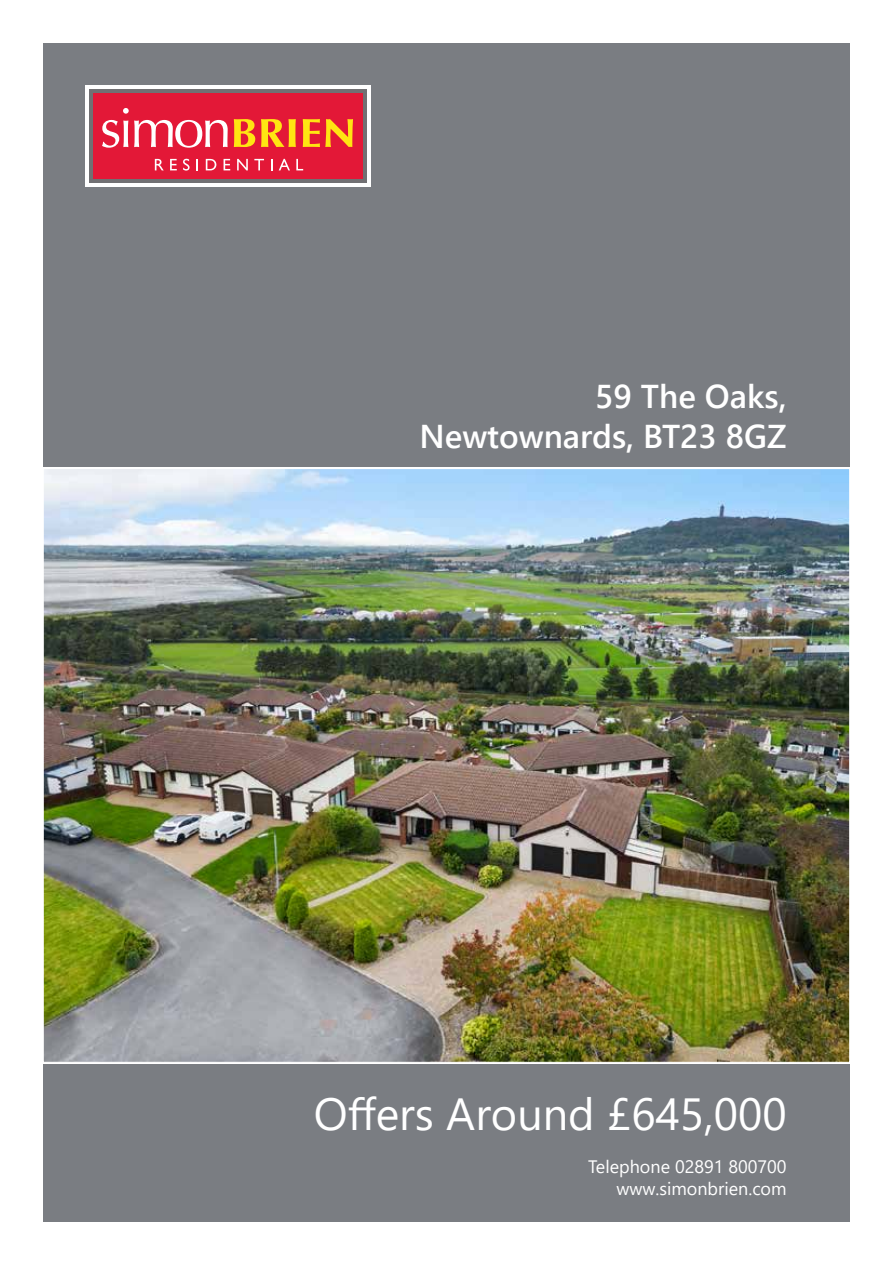
<style>
.page{position:relative;width:893px;height:1263px;background:#fff}
.page>*{position:absolute;margin:0;border:0;box-sizing:border-box;transform-origin:0 0}
.t1{font:45px "Segoe UI";color:#fff}
.t2{font:600 33px/39.6px "Segoe UI";color:#fff;text-align:right}
.t3{font:18px/21.6px "Segoe UI";color:#fff;text-align:right}
</style>
<div class="page">
<div style="left:43px;top:43px;width:807px;height:424px;background:#7a7d82"></div>
<div style="left:43px;top:1064px;width:807px;height:157px;background:#7a7d82"></div>
<img style="left:45px;top:470px;width:803px;height:591px">
<div style="left:85px;top:85px;width:286px;height:102px;background:#fff"></div>
<div style="left:89px;top:89px;width:278px;height:94px;background:#717073"></div>
<div style="left:93px;top:93px;width:270px;height:86px;background:#e31837"></div>
<svg style="left:102px;top:108px;width:126px;height:40px"></svg>
<svg style="left:234px;top:119px;width:21px;height:28px"></svg>
<svg style="left:261px;top:119px;width:35px;height:28px"></svg>
<svg style="left:303px;top:119px;width:50px;height:28px"></svg>
<svg style="left:155px;top:159px;width:9px;height:11px"></svg>
<svg style="left:170px;top:159px;width:7px;height:11px"></svg>
<svg style="left:183px;top:159px;width:7px;height:12px"></svg>
<svg style="left:196px;top:159px;width:2px;height:11px"></svg>
<svg style="left:206px;top:159px;width:10px;height:11px"></svg>
<svg style="left:224px;top:159px;width:6px;height:11px"></svg>
<svg style="left:237px;top:159px;width:11px;height:11px"></svg>
<svg style="left:254px;top:159px;width:10px;height:11px"></svg>
<svg style="left:279px;top:159px;width:11px;height:11px"></svg>
<svg style="left:296px;top:159px;width:7px;height:11px"></svg>
<h2 class="t2" style="left:419px;top:374px;width:369px">59 The Oaks,<br>Newtownards, BT23 8GZ</h2>
<h1 class="t1" style="left:314px;top:1071px;width:474px">Offers Around £645,000</h1>
<p class="t3" style="left:588px;top:1154px;width:200px">Telephone 02891 800700 www.simonbrien.com</p>
</div>
